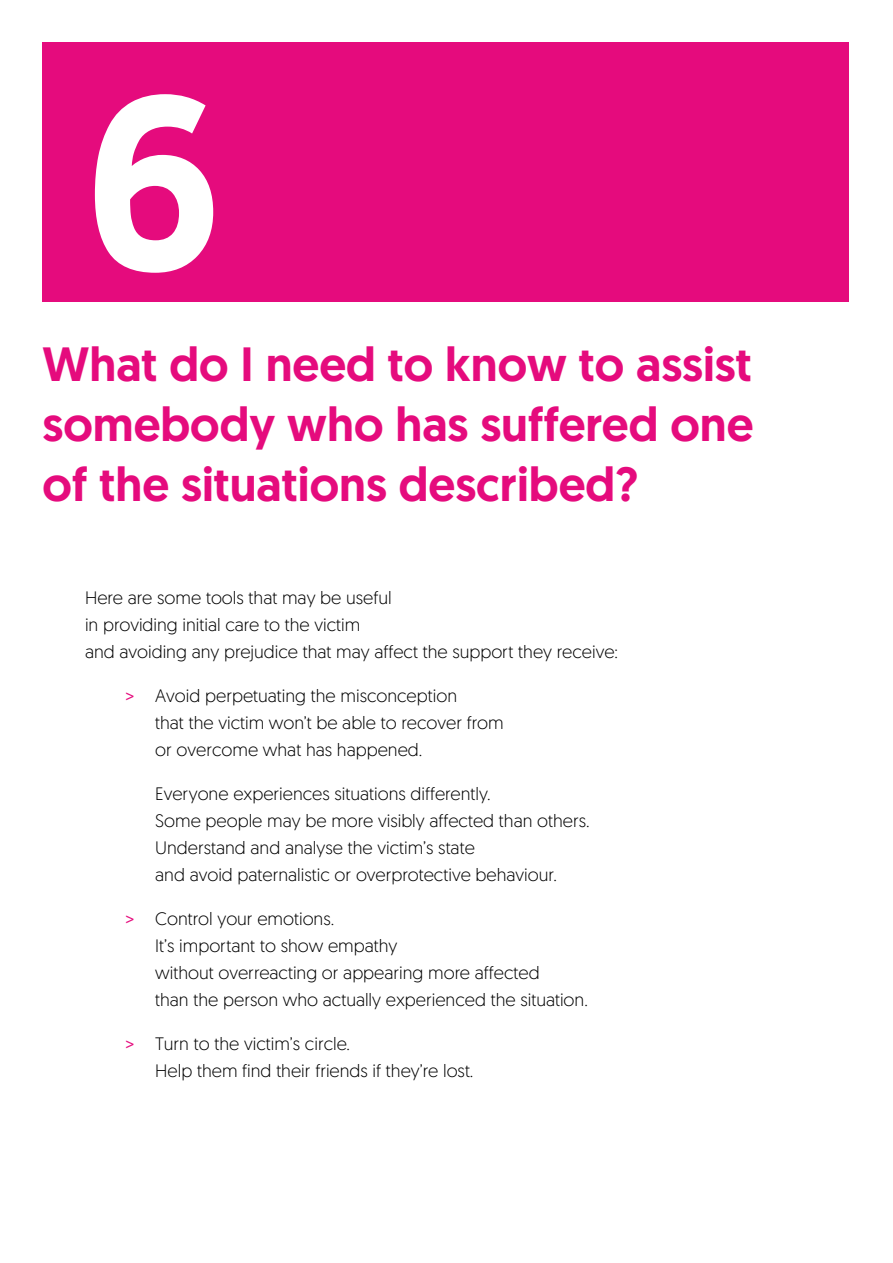
<style>
.page{position:relative;width:893px;height:1263px;background:#fff}
.page>*{position:absolute;margin:0;border:0;box-sizing:border-box;transform-origin:0 0}
.H2-texto{font:500 246px "Geomanist";color:#fff}
.H2-texto-2{font:500 48px/60px "Geomanist";color:#e50b7d;text-align:justify}
.L-dentro{font:300 18px/27px "Geomanist";color:#000}
.s1{font-weight:400;color:#e50b7d}
</style>
<div class="page">
<div style="left:43px;top:43px;width:806px;height:259px;background:#e50b7d"></div>
<h2 class="H2-texto" style="left:85px;top:20px;width:140px">6</h2>
<h2 class="H2-texto-2" style="left:43px;top:333px;width:712px">What do I need to know to assist somebody who has suffered one of the situations described?</h2>
<p class="L-dentro" style="left:85px;top:584px;width:534px">Here are some tools that may be useful<br>in providing initial care to the victim<br>and avoiding any prejudice that may affect the support they receive:</p>
<p class="L-dentro" style="left:155px;top:682px;width:350px;text-indent:-30px"><span class="s1">&gt;</span> Avoid perpetuating the misconception<br>that the victim won’t be able to recover from or overcome what has happened.</p>
<p class="L-dentro" style="left:155px;top:780px;width:436px">Everyone experiences situations differently.<br>Some people may be more visibly affected than others.<br>Understand and analyse the victim’s state<br>and avoid paternalistic or overprotective behaviour.</p>
<p class="L-dentro" style="left:155px;top:905px;width:434px;text-indent:-30px"><span class="s1">&gt;</span> Control your emotions.<br>It’s important to show empathy<br>without overreacting or appearing more affected<br>than the person who actually experienced the situation.</p>
<p class="L-dentro" style="left:155px;top:1030px;width:320px;text-indent:-30px"><span class="s1">&gt;</span> Turn to the victim’s circle.<br>Help them find their friends if they’re lost.</p>
</div>
